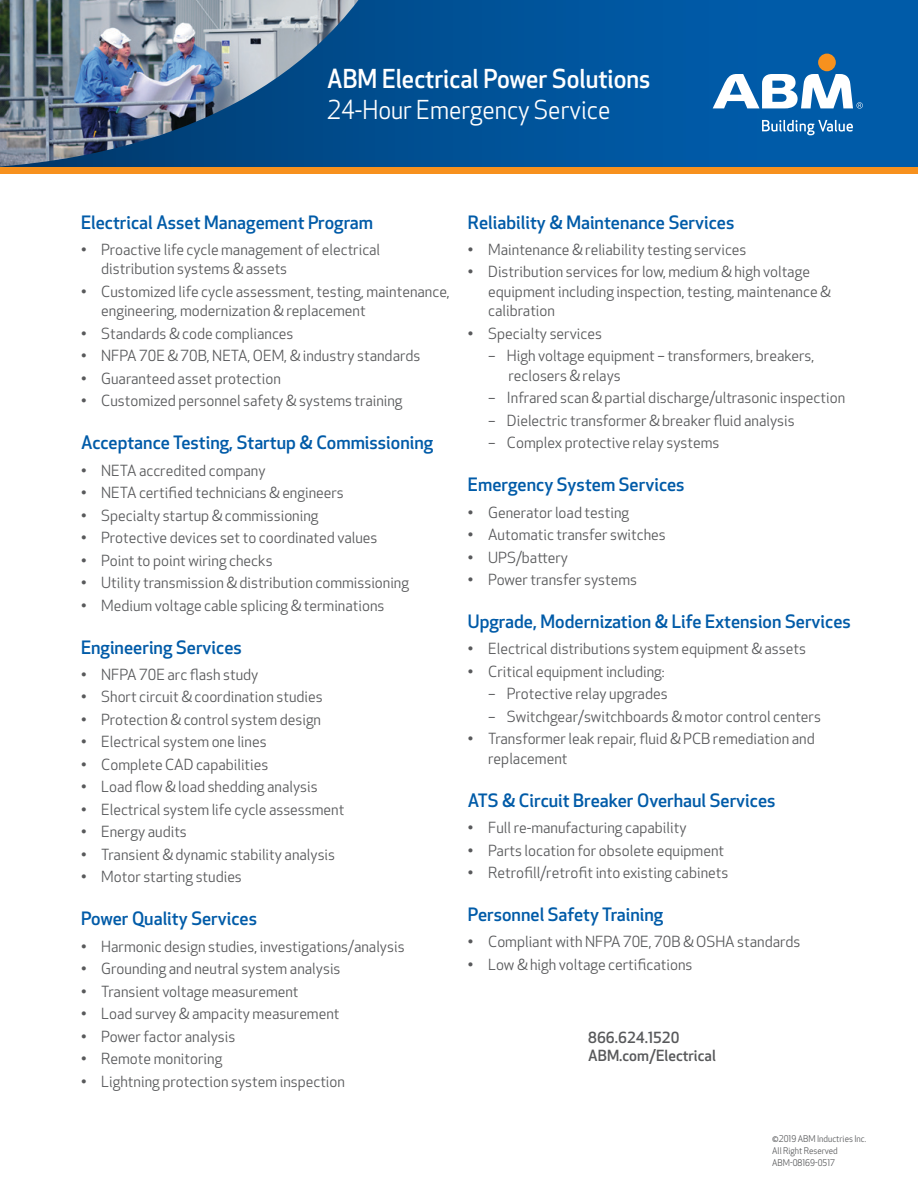
<style>
.page{position:relative;width:918px;height:1188px;background:#fff}
.page>*{position:absolute;margin:0;border:0;box-sizing:border-box;transform-origin:0 0}
.t1{font:500 25.5px "Apex New";color:#fff;scale:.95 1}
.t2{font:25.5px "Apex New";color:#fff;scale:.95 1}
.subhead{font:500 18px "Apex New";color:#005ba8}
.bullets{font:15px/19.5px "Apex New";color:#58595b}
.bullets_2{font:15px/19.5px "Apex New";color:#58595b}
.t3{font:500 15px "Apex New";color:#58595b}
.t4{font:9px "Apex New";color:#58595b;scale:.95 1}
</style>
<div class="page">
<svg style="left:0;top:0;width:918px;height:167px;background:#236299"></svg>
<div style="left:818px;top:54px;width:18px;height:17px;background:#f7911e;border-radius:50%"></div>
<svg style="left:762px;top:120px;width:91px;height:15px"></svg>
<svg style="left:713px;top:74px;width:150px;height:35px"></svg>
<div style="left:0;top:167px;width:918px;height:7px;background:#f7911e"></div>
<p class="t1" style="left:327px;top:62px;width:342px">ABM Electrical Power Solutions</p>
<p class="t2" style="left:327px;top:94px;width:300px">24-Hour Emergency Service</p>
<p class="subhead" style="left:81px;top:210px;width:294px">Electrical Asset Management Program</p>
<p class="bullets" style="left:101px;top:240px;width:281px;text-indent:-20px">• Proactive life cycle management of electrical distribution systems &amp; assets</p>
<p class="bullets" style="left:101px;top:282px;width:350px;text-indent:-20px">• Customized life cycle assessment, testing, maintenance, engineering, modernization &amp; replacement</p>
<p class="bullets" style="left:81px;top:324px;width:214px">• Standards &amp; code compliances</p>
<p class="bullets" style="left:81px;top:346px;width:341px">• NFPA 70E &amp; 70B, NETA, OEM, &amp; industry standards</p>
<p class="bullets" style="left:81px;top:369px;width:201px">• Guaranteed asset protection</p>
<p class="bullets" style="left:81px;top:391px;width:323px">• Customized personnel safety &amp; systems training</p>
<p class="subhead" style="left:81px;top:431px;width:354px">Acceptance Testing, Startup &amp; Commissioning</p>
<p class="bullets" style="left:81px;top:460px;width:186px">• NETA accredited company</p>
<p class="bullets" style="left:81px;top:483px;width:264px">• NETA certified technicians &amp; engineers</p>
<p class="bullets" style="left:81px;top:505px;width:239px">• Specialty startup &amp; commissioning</p>
<p class="bullets" style="left:81px;top:528px;width:298px">• Protective devices set to coordinated values</p>
<p class="bullets" style="left:81px;top:550px;width:193px">• Point to point wiring checks</p>
<p class="bullets" style="left:81px;top:573px;width:330px">• Utility transmission &amp; distribution commissioning</p>
<p class="bullets" style="left:81px;top:595px;width:305px">• Medium voltage cable splicing &amp; terminations</p>
<p class="subhead" style="left:81px;top:635px;width:162px">Engineering Services</p>
<p class="bullets" style="left:81px;top:665px;width:179px">• NFPA 70E arc flash study</p>
<p class="bullets" style="left:81px;top:687px;width:243px">• Short circuit &amp; coordination studies</p>
<p class="bullets" style="left:81px;top:710px;width:242px">• Protection &amp; control system design</p>
<p class="bullets" style="left:81px;top:732px;width:187px">• Electrical system one lines</p>
<p class="bullets" style="left:81px;top:755px;width:189px">• Complete CAD capabilities</p>
<p class="bullets" style="left:81px;top:777px;width:238px">• Load flow &amp; load shedding analysis</p>
<p class="bullets" style="left:81px;top:800px;width:265px">• Electrical system life cycle assessment</p>
<p class="bullets" style="left:81px;top:822px;width:107px">• Energy audits</p>
<p class="bullets" style="left:81px;top:845px;width:256px">• Transient &amp; dynamic stability analysis</p>
<p class="bullets" style="left:81px;top:867px;width:162px">• Motor starting studies</p>
<p class="subhead" style="left:81px;top:907px;width:178px">Power Quality Services</p>
<p class="bullets" style="left:81px;top:936px;width:325px">• Harmonic design studies, investigations/analysis</p>
<p class="bullets" style="left:81px;top:959px;width:261px">• Grounding and neutral system analysis</p>
<p class="bullets" style="left:81px;top:981px;width:219px">• Transient voltage measurement</p>
<p class="bullets" style="left:81px;top:1004px;width:260px">• Load survey &amp; ampacity measurement</p>
<p class="bullets" style="left:81px;top:1026px;width:156px">• Power factor analysis</p>
<p class="bullets" style="left:81px;top:1049px;width:143px">• Remote monitoring</p>
<p class="bullets" style="left:81px;top:1071px;width:266px">• Lightning protection system inspection</p>
<p class="subhead" style="left:468px;top:210px;width:268px">Reliability &amp; Maintenance Services</p>
<p class="bullets" style="left:468px;top:240px;width:280px">• Maintenance &amp; reliability testing services</p>
<p class="bullets" style="left:488px;top:262px;width:344px;text-indent:-20px">• Distribution services for low, medium &amp; high voltage equipment including inspection, testing, maintenance &amp; calibration</p>
<p class="bullets" style="left:468px;top:324px;width:135px">• Specialty services</p>
<p class="bullets_2" style="left:508px;top:346px;width:307px;text-indent:-20px">– High voltage equipment – transformers, breakers, reclosers &amp; relays</p>
<p class="bullets_2" style="left:488px;top:388px;width:358px">– Infrared scan &amp; partial discharge/ultrasonic inspection</p>
<p class="bullets_2" style="left:488px;top:411px;width:308px">– Dielectric transformer &amp; breaker fluid analysis</p>
<p class="bullets_2" style="left:488px;top:433px;width:233px">– Complex protective relay systems</p>
<p class="subhead" style="left:468px;top:473px;width:218px">Emergency System Services</p>
<p class="bullets" style="left:468px;top:502px;width:163px">• Generator load testing</p>
<p class="bullets" style="left:468px;top:525px;width:199px">• Automatic transfer switches</p>
<p class="bullets" style="left:468px;top:547px;width:102px">• UPS/battery</p>
<p class="bullets" style="left:468px;top:570px;width:171px">• Power transfer systems</p>
<p class="subhead" style="left:468px;top:610px;width:384px">Upgrade, Modernization &amp; Life Extension Services</p>
<p class="bullets" style="left:468px;top:639px;width:339px">• Electrical distributions system equipment &amp; assets</p>
<p class="bullets" style="left:468px;top:662px;width:198px">• Critical equipment including:</p>
<p class="bullets_2" style="left:488px;top:684px;width:181px">– Protective relay upgrades</p>
<p class="bullets_2" style="left:488px;top:707px;width:334px">– Switchgear/switchboards &amp; motor control centers</p>
<p class="bullets" style="left:488px;top:729px;width:328px;text-indent:-20px">• Transformer leak repair, fluid &amp; PCB remediation and replacement</p>
<p class="subhead" style="left:468px;top:788px;width:309px">ATS &amp; Circuit Breaker Overhaul Services</p>
<p class="bullets" style="left:468px;top:818px;width:220px">• Full re-manufacturing capability</p>
<p class="bullets" style="left:468px;top:840px;width:258px">• Parts location for obsolete equipment</p>
<p class="bullets" style="left:468px;top:863px;width:262px">• Retrofill/retrofit into existing cabinets</p>
<p class="subhead" style="left:468px;top:903px;width:197px">Personnel Safety Training</p>
<p class="bullets" style="left:468px;top:932px;width:334px">• Compliant with NFPA 70E, 70B &amp; OSHA standards</p>
<p class="bullets" style="left:468px;top:955px;width:226px">• Low &amp; high voltage certifications</p>
<p class="t3" style="left:588px;top:1027px;width:93px">866.624.1520</p>
<p class="t3" style="left:588px;top:1045px;width:129px">ABM.com/Electrical</p>
<p class="t4" style="left:772px;top:1133px;width:101px">©2019 ABM Inductries Inc.</p>
<p class="t4" style="left:772px;top:1145px;width:70px">All Right Reserved</p>
<p class="t4" style="left:772px;top:1157px;width:68px">ABM-08169-0517</p>
</div>
